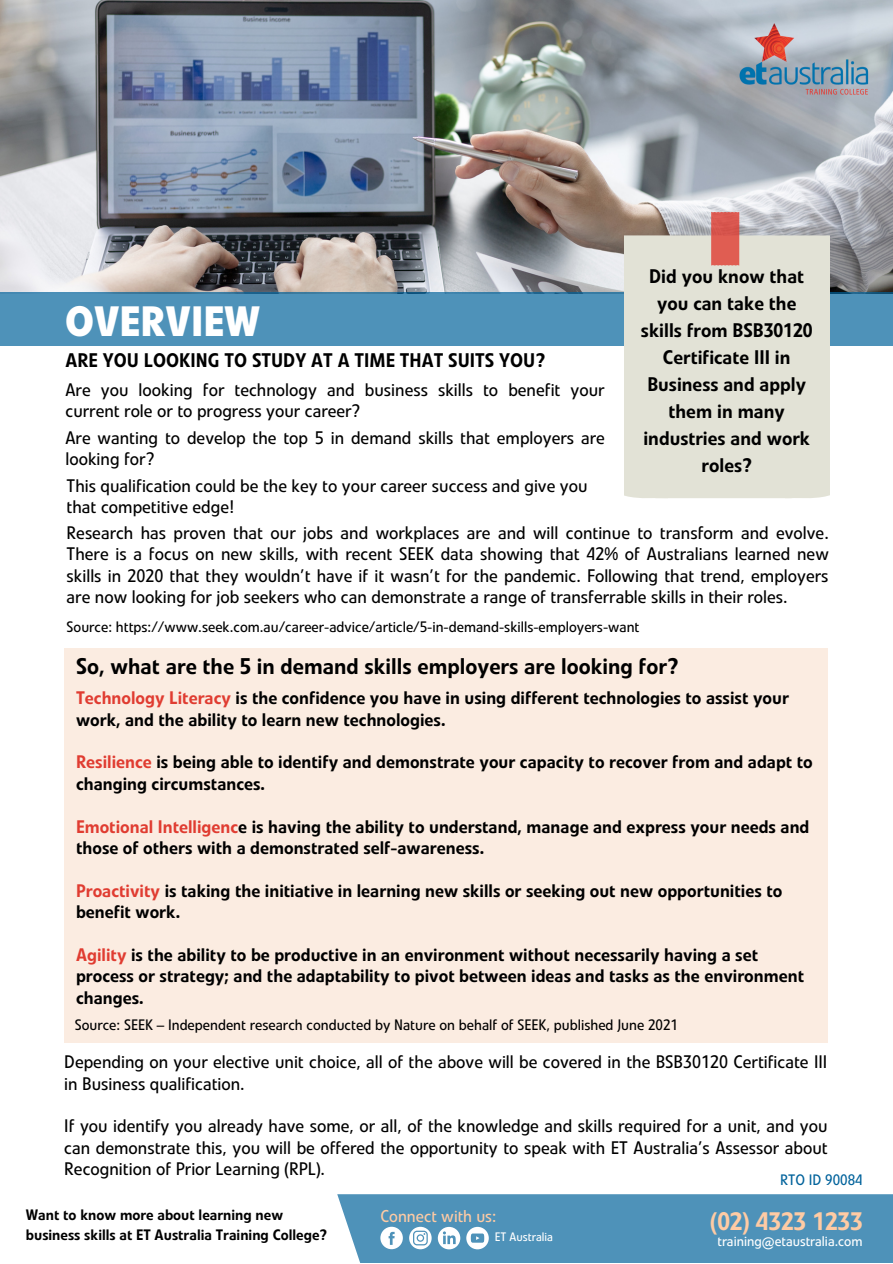
<style>
.page{position:relative;width:893px;height:1264px;background:#fff}
.page>*{position:absolute;margin:0;border:0;box-sizing:border-box;transform-origin:0 0}
.t1{font:700 42px "Linotype Veto";color:#fff}
.t2{font:500 25.05px "Linotype Veto";color:#ffcba4}
.t3{font:500 22.5px "Linotype Veto";color:#000}
.t4{font:500 19.5px/27px "Linotype Veto";color:#000;text-align:center}
.t5{font:18px/21.3px "Linotype Veto";color:#000}
.t6{font:500 18px/21.3px "Linotype Veto";color:#000}
.t7{font:16.95px "Linotype Veto";color:#ffcba4}
.t8{font:15px "Linotype Veto";color:#000}
.t9{font:500 15px/20.2px "Linotype Veto";color:#000}
.t10{font:15px "Linotype Veto";color:#00629b}
.t11{font:13.95px "Linotype Veto";color:#fff}
.t12{font:12.15px "Linotype Veto";color:#fff}
.s1{color:#e03c31}
</style>
<div class="page">
<img style="left:0;top:0;width:892px;height:292px">
<div style="left:0;top:292px;width:892px;height:54px;background:#4e92b9"></div>
<svg style="left:337px;top:1194px;width:555px;height:68px;background:#5898bd"></svg>
<div style="left:624px;top:235px;width:205px;height:263px;background:#e2e2d6"></div>
<svg style="left:711px;top:212px;width:28px;height:53px"></svg>
<div style="left:64px;top:648px;width:764px;height:394px;background:#fbece1"></div>
<img style="left:736px;top:21px;width:135px;height:76px">
<h1 class="t1" style="left:65px;top:304px;width:197px">OVERVIEW</h1>
<p class="t4" style="left:65px;top:348px;width:481px">ARE YOU LOOKING TO STUDY AT A TIME THAT SUITS YOU?</p>
<p class="t5" style="left:65px;top:380px;width:540px">Are you looking for technology and business skills to benefit your current role or to progress your career?</p>
<p class="t5" style="left:65px;top:428px;width:541px">Are wanting to develop the top 5 in demand skills that employers are looking for?</p>
<p class="t5" style="left:67px;top:476px;width:522px">This qualification could be the key to your career success and give you that competitive edge!</p>
<p class="t4" style="left:641px;top:265px;width:173px">Did you know that you can take the skills from BSB30120<br>Certificate III in<br>Business and apply them in many industries and work roles?</p>
<p class="t5" style="left:67px;top:524px;width:763px;text-align:justify">Research has proven that our jobs and workplaces are and will continue to transform and evolve.<br>There is a focus on new skills, with recent SEEK data showing that 42% of Australians learned new skills in 2020 that they wouldn’t have if it wasn’t for the pandemic. Following that trend, employers are now looking for job seekers who can demonstrate a range of transferrable skills in their roles.</p>
<p class="t8" style="left:67px;top:621px;width:574px">Source: https://www.seek.com.au/career-advice/article/5-in-demand-skills-employers-want</p>
<p class="t3" style="left:76px;top:657px;width:603px">So, what are the 5 in demand skills employers are looking for?</p>
<p class="t6" style="left:76px;top:689px;width:714px"><span class="s1">Technology Literacy</span> is the confidence you have in using different technologies to assist your work, and the ability to learn new technologies.</p>
<p class="t6" style="left:76px;top:753px;width:738px"><span class="s1">Resilience</span> is being able to identify and demonstrate your capacity to recover from and adapt to changing circumstances.</p>
<p class="t6" style="left:76px;top:817px;width:734px"><span class="s1">Emotional Intelligenc</span>e is having the ability to understand, manage and express your needs and those of others with a demonstrated self-awareness.</p>
<p class="t6" style="left:76px;top:881px;width:707px"><span class="s1">Proactivity</span> is taking the initiative in learning new skills or seeking out new opportunities to benefit work.</p>
<p class="t6" style="left:76px;top:945px;width:729px"><span class="s1">Agility</span> is the ability to be productive in an environment without necessarily having a set process or strategy; and the adaptability to pivot between ideas and tasks as the environment changes.</p>
<p class="t8" style="left:75px;top:1019px;width:604px">Source: SEEK – Independent research conducted by Nature on behalf of SEEK, published June 2021</p>
<p class="t5" style="left:64px;top:1052px;width:764px">Depending on your elective unit choice, all of the above will be covered in the BSB30120 Certificate III in Business qualification.</p>
<p class="t5" style="left:64px;top:1117px;width:764px;text-align:justify">If you identify you already have some, or all, of the knowledge and skills required for a unit, and you can demonstrate this, you will be offered the opportunity to speak with ET Australia’s Assessor about Recognition of Prior Learning (RPL).</p>
<p class="t10" style="left:780px;top:1173px;width:84px">RTO ID 90084</p>
<p class="t9" style="left:26px;top:1205px;width:302px">Want to know more about learning new business skills at ET Australia Training College?</p>
<p class="t7" style="left:380px;top:1208px;width:117px">Connect with us:</p>
<p class="t12" style="left:495px;top:1231px;width:60px">ET Australia</p>
<h2 class="t2" style="left:710px;top:1211px;width:154px">(02) 4323 1233</h2>
<p class="t11" style="left:717px;top:1235px;width:147px">training@etaustralia.com</p>
</div>
